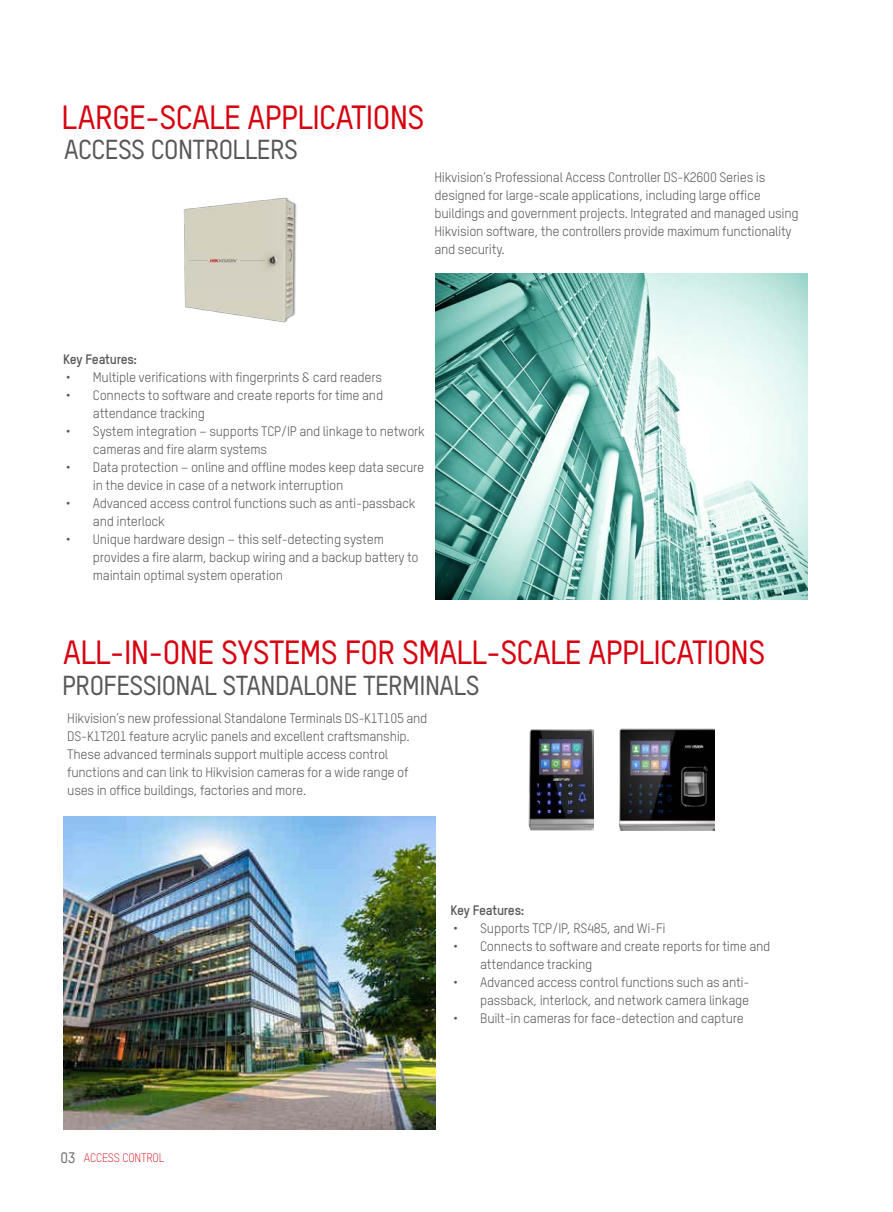
<style>
.page{position:relative;width:893px;height:1212px;background:#fff}
.page>*{position:absolute;margin:0;border:0;box-sizing:border-box;transform-origin:0 0}
.t1{font:500 33px "TSTARPRO";letter-spacing:-.02em;color:#d7000f}
.t2{font:500 27px "TSTARPRO";letter-spacing:-.02em;color:#595757}
.t3{font:500 15px "TSTARPRO";color:#727171}
.t4{font:13.5px/18px "TSTARPRO";letter-spacing:-.02em;color:#595757}
.t5{font:700 13.5px "TSTARPRO";letter-spacing:-.02em;color:#595757}
.t6{font:300 12px "TSTARPRO";letter-spacing:-.02em;color:#d7000f}
</style>
<div class="page">
<img style="left:183px;top:197px;width:114px;height:126px">
<img style="left:436px;top:273px;width:372px;height:327px">
<img style="left:64px;top:816px;width:372px;height:313px">
<img style="left:620px;top:728px;width:94px;height:102px">
<img style="left:529px;top:729px;width:64px;height:101px">
<h1 class="t1" style="left:62px;top:95px;width:364px">LARGE-SCALE APPLICATIONS</h1>
<h2 class="t2" style="left:64px;top:131px;width:235px">ACCESS CONTROLLERS</h2>
<p class="t4" style="left:434px;top:168px;width:366px">Hikvision’s Professional Access Controller DS-K2600 Series is designed for large-scale applications, including large office buildings and government projects. Integrated and managed using Hikvision software, the controllers provide maximum functionality and security.</p>
<p class="t5" style="left:63px;top:350px;width:76px">Key Features:</p>
<p class="t4" style="left:66px;top:368px;width:318px">• Multiple verifications with fingerprints &amp; card readers</p>
<p class="t4" style="left:93px;top:386px;width:292px;text-indent:-27px">• Connects to software and create reports for time and attendance tracking</p>
<p class="t4" style="left:93px;top:422px;width:333px;text-indent:-27px">• System integration – supports TCP/IP and linkage to network cameras and fire alarm systems</p>
<p class="t4" style="left:93px;top:458px;width:333px;text-indent:-27px">• Data protection – online and offline modes keep data secure in the device in case of a network interruption</p>
<p class="t4" style="left:93px;top:494px;width:324px;text-indent:-27px">• Advanced access control functions such as anti-passback and interlock</p>
<p class="t4" style="left:93px;top:530px;width:327px;text-indent:-27px">• Unique hardware design – this self-detecting system provides a fire alarm, backup wiring and a backup battery to maintain optimal system operation</p>
<h1 class="t1" style="left:63px;top:630px;width:704px">ALL-IN-ONE SYSTEMS FOR SMALL-SCALE APPLICATIONS</h1>
<h2 class="t2" style="left:62px;top:667px;width:419px">PROFESSIONAL STANDALONE TERMINALS</h2>
<p class="t4" style="left:67px;top:709px;width:362px">Hikvision’s new professional Standalone Terminals DS-K1T105 and DS-K1T201 feature acrylic panels and excellent craftsmanship.<br>These advanced terminals support multiple access control functions and can link to Hikvision cameras for a wide range of uses in office buildings, factories and more.</p>
<p class="t5" style="left:450px;top:901px;width:76px">Key Features:</p>
<p class="t4" style="left:453px;top:919px;width:214px">• Supports TCP/IP, RS485, and Wi-Fi</p>
<p class="t4" style="left:480px;top:937px;width:292px;text-indent:-27px">• Connects to software and create reports for time and attendance tracking</p>
<p class="t4" style="left:453px;top:973px;width:298px;text-align:right">• Advanced access control functions such as anti&shy;passback, interlock, and network camera linkage</p>
<p class="t4" style="left:453px;top:1009px;width:292px">• Built-in cameras for face-detection and capture</p>
<p class="t3" style="left:61px;top:1148px;width:17px">03</p>
<p class="t6" style="left:84px;top:1149px;width:82px">ACCESS CONTROL</p>
</div>
